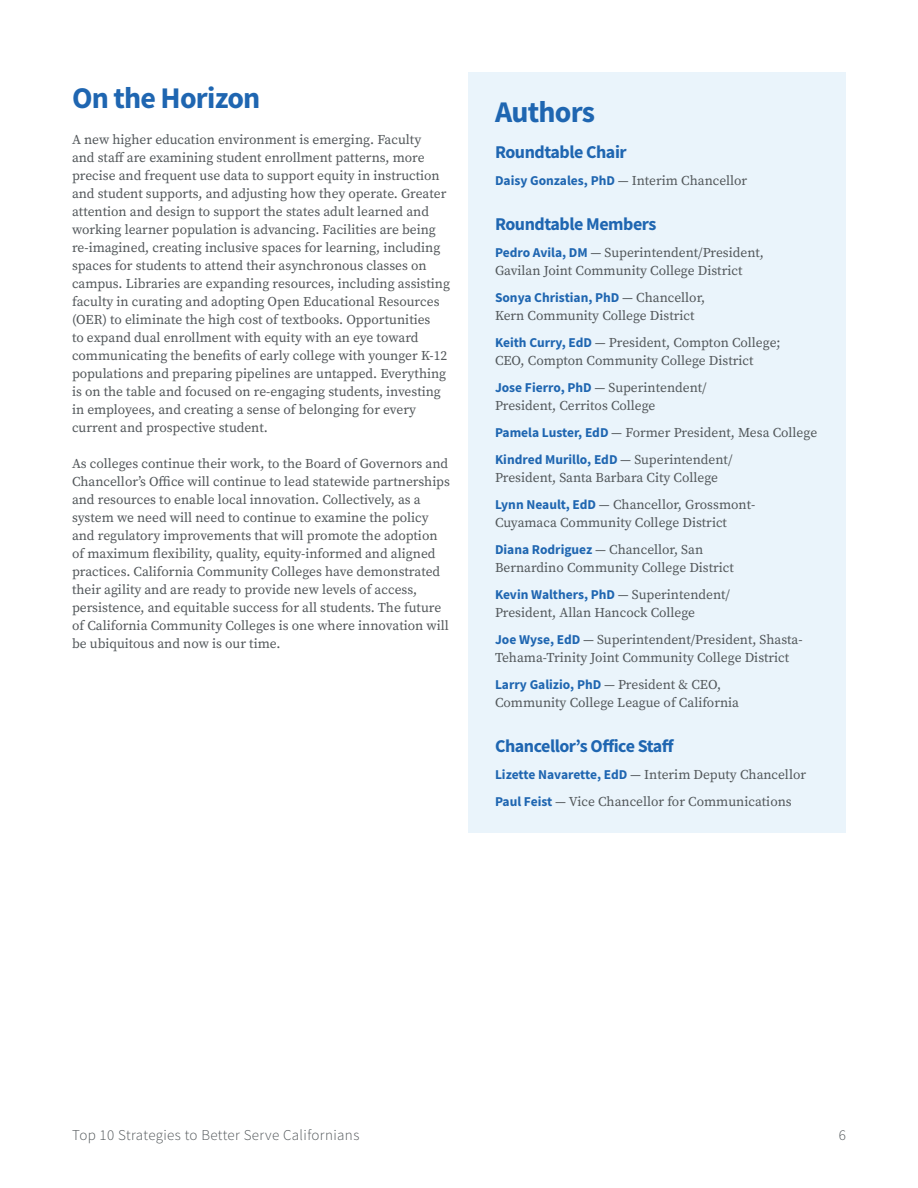
<style>
.page{position:relative;width:918px;height:1188px;background:#fff}
.page>*{position:absolute;margin:0;border:0;box-sizing:border-box;transform-origin:0 0}
.t1{font:700 30px "Source Sans Pro";letter-spacing:-.025em;color:#1f66b1}
.t2{font:700 18px "Source Sans Pro";letter-spacing:-.025em;color:#1f66b1}
.t3{font:300 15px "Source Sans Pro";letter-spacing:.025em;color:#52575a}
.t4{font:13.5px/18px "Source Serif Pro";color:#52575a}
.s1{font-family:"Source Sans Pro";font-weight:700;color:#1f66b1}
</style>
<div class="page">
<div style="left:468px;top:72px;width:378px;height:760px;background:#eaf4fb"></div>
<h2 class="t1" style="left:72px;top:78px;width:190px">On the Horizon</h2>
<p class="t4" style="left:72px;top:130px;width:380px">A new higher education environment is emerging. Faculty<br>and staff are examining student enrollment patterns, more precise and frequent use data to support equity in instruction and student supports, and adjusting how they operate. Greater attention and design to support the states adult learned and working learner population is advancing. Facilities are being re-imagined, creating inclusive spaces for learning, including spaces for students to attend their asynchronous classes on campus. Libraries are expanding resources, including assisting faculty in curating and adopting Open Educational Resources (OER) to eliminate the high cost of textbooks. Opportunities<br>to expand dual enrollment with equity with an eye toward communicating the benefits of early college with younger K-12 populations and preparing pipelines are untapped. Everything is on the table and focused on re-engaging students, investing in employees, and creating a sense of belonging for every current and prospective student.</p>
<p class="t4" style="left:72px;top:454px;width:380px">As colleges continue their work, to the Board of Governors and Chancellor’s Office will continue to lead statewide partnerships and resources to enable local innovation. Collectively, as a system we need will need to continue to examine the policy and regulatory improvements that will promote the adoption of maximum flexibility, quality, equity-informed and aligned practices. California Community Colleges have demonstrated their agility and are ready to provide new levels of access, persistence, and equitable success for all students. The future of California Community Colleges is one where innovation will be ubiquitous and now is our time.</p>
<h2 class="t1" style="left:495px;top:91px;width:101px">Authors</h2>
<h3 class="t2" style="left:495px;top:139px;width:133px">Roundtable Chair</h3>
<p class="t4" style="left:495px;top:171px;width:254px"><span class="s1">Daisy Gonzales, PhD</span> — Interim Chancellor</p>
<h3 class="t2" style="left:495px;top:211px;width:163px">Roundtable Members</h3>
<p class="t4" style="left:495px;top:243px;width:270px"><span class="s1">Pedro Avila, DM</span> — Superintendent/President,<br>Gavilan Joint Community College District</p>
<p class="t4" style="left:495px;top:288px;width:212px"><span class="s1">Sonya Christian, PhD</span> — Chancellor,<br>Kern Community College District</p>
<p class="t4" style="left:495px;top:333px;width:287px"><span class="s1">Keith Curry, EdD</span> — President, Compton College;<br>CEO, Compton Community College District</p>
<p class="t4" style="left:495px;top:378px;width:213px"><span class="s1">Jose Fierro, PhD</span> — Superintendent/<br>President, Cerritos College</p>
<p class="t4" style="left:495px;top:423px;width:324px"><span class="s1">Pamela Luster, EdD</span> — Former President, Mesa College</p>
<p class="t4" style="left:495px;top:450px;width:239px"><span class="s1">Kindred Murillo, EdD</span> — Superintendent/<br>President, Santa Barbara City College</p>
<p class="t4" style="left:495px;top:495px;width:262px"><span class="s1">Lynn Neault, EdD</span> — Chancellor, Grossmont-<br>Cuyamaca Community College District</p>
<p class="t4" style="left:495px;top:540px;width:240px"><span class="s1">Diana Rodriguez</span> — Chancellor, San<br>Bernardino Community College District</p>
<p class="t4" style="left:495px;top:585px;width:237px"><span class="s1">Kevin Walthers, PhD</span> — Superintendent/<br>President, Allan Hancock College</p>
<p class="t4" style="left:495px;top:630px;width:309px"><span class="s1">Joe Wyse, EdD</span> — Superintendent/President, Shasta-<br>Tehama-Trinity Joint Community College District</p>
<p class="t4" style="left:495px;top:675px;width:246px"><span class="s1">Larry Galizio, PhD</span> — President &amp; CEO,<br>Community College League of California</p>
<h3 class="t2" style="left:495px;top:733px;width:181px">Chancellor’s Office Staff</h3>
<p class="t4" style="left:495px;top:765px;width:313px"><span class="s1">Lizette Navarette, EdD</span> — Interim Deputy Chancellor</p>
<p class="t4" style="left:495px;top:792px;width:298px"><span class="s1">Paul Feist</span> — Vice Chancellor for Communications</p>
<p class="t3" style="left:72px;top:1126px;width:289px">Top 10 Strategies to Better Serve Californians</p>
<p class="t3" style="left:839px;top:1126px;width:9px">6</p>
</div>
